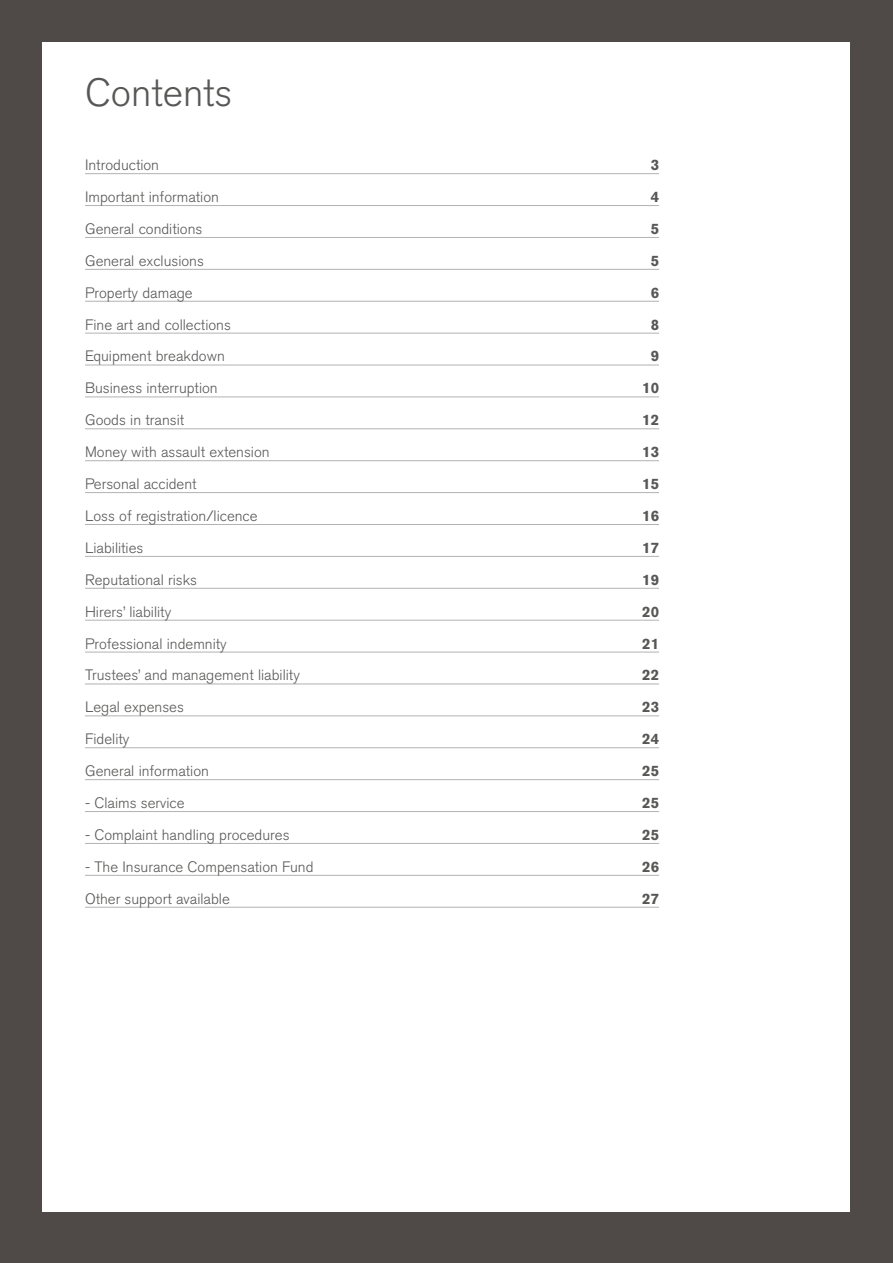
<style>
.page{position:relative;width:893px;height:1263px;background:#4f4a47}
.page>*{position:absolute;margin:0;border:0;box-sizing:border-box;transform-origin:0 0}
.t1{font:300 39px "Akzidenz Grotesk BQ";color:#575756}
.t2{font:300 15px "Akzidenz Grotesk BQ";color:#575756}
.t3{font:700 15px "Akzidenz Grotesk BQ";color:#575756}
</style>
<div class="page">
<div style="left:43px;top:43px;width:807px;height:1169px;background:#fff"></div>
<hr style="left:85px;top:173px;width:574px;height:1px;background:#b3b2b2">
<hr style="left:85px;top:205px;width:574px;height:1px;background:#b3b2b2">
<hr style="left:85px;top:237px;width:574px;height:1px;background:#b3b2b2">
<hr style="left:85px;top:269px;width:574px;height:1px;background:#b3b2b2">
<hr style="left:85px;top:301px;width:574px;height:1px;background:#b3b2b2">
<hr style="left:85px;top:333px;width:574px;height:1px;background:#b3b2b2">
<hr style="left:85px;top:365px;width:574px;height:1px;background:#b3b2b2">
<hr style="left:85px;top:396px;width:574px;height:1px;background:#b3b2b2">
<hr style="left:85px;top:428px;width:574px;height:1px;background:#b3b2b2">
<hr style="left:85px;top:460px;width:574px;height:1px;background:#b3b2b2">
<hr style="left:85px;top:492px;width:574px;height:1px;background:#b3b2b2">
<hr style="left:85px;top:524px;width:574px;height:1px;background:#b3b2b2">
<hr style="left:85px;top:556px;width:574px;height:1px;background:#b3b2b2">
<hr style="left:85px;top:588px;width:574px;height:1px;background:#b3b2b2">
<hr style="left:85px;top:620px;width:574px;height:1px;background:#b3b2b2">
<hr style="left:85px;top:652px;width:574px;height:1px;background:#b3b2b2">
<hr style="left:85px;top:684px;width:574px;height:1px;background:#b3b2b2">
<hr style="left:85px;top:715px;width:574px;height:1px;background:#b3b2b2">
<hr style="left:85px;top:747px;width:574px;height:1px;background:#b3b2b2">
<hr style="left:85px;top:779px;width:574px;height:1px;background:#b3b2b2">
<hr style="left:85px;top:811px;width:574px;height:1px;background:#b3b2b2">
<hr style="left:85px;top:843px;width:574px;height:1px;background:#b3b2b2">
<hr style="left:85px;top:875px;width:574px;height:1px;background:#b3b2b2">
<hr style="left:85px;top:907px;width:574px;height:1px;background:#b3b2b2">
<h1 class="t1" style="left:85px;top:71px;width:149px">Contents</h1>
<p class="t2" style="left:85px;top:156px;width:76px">Introduction</p>
<p class="t3" style="left:651px;top:156px;width:10px">3</p>
<p class="t2" style="left:85px;top:188px;width:135px">Important information</p>
<p class="t3" style="left:651px;top:188px;width:10px">4</p>
<p class="t2" style="left:85px;top:220px;width:119px">General conditions</p>
<p class="t3" style="left:651px;top:220px;width:10px">5</p>
<p class="t2" style="left:85px;top:252px;width:120px">General exclusions</p>
<p class="t3" style="left:651px;top:252px;width:10px">5</p>
<p class="t2" style="left:85px;top:284px;width:109px">Property damage</p>
<p class="t3" style="left:651px;top:284px;width:10px">6</p>
<p class="t2" style="left:85px;top:316px;width:147px">Fine art and collections</p>
<p class="t3" style="left:651px;top:316px;width:10px">8</p>
<p class="t2" style="left:85px;top:348px;width:141px">Equipment breakdown</p>
<p class="t3" style="left:651px;top:348px;width:10px">9</p>
<p class="t2" style="left:85px;top:380px;width:134px">Business interruption</p>
<p class="t3" style="left:642px;top:379px;width:18px">10</p>
<p class="t2" style="left:85px;top:412px;width:101px">Goods in transit</p>
<p class="t3" style="left:642px;top:411px;width:18px">12</p>
<p class="t2" style="left:85px;top:443px;width:186px">Money with assault extension</p>
<p class="t3" style="left:642px;top:443px;width:18px">13</p>
<p class="t2" style="left:85px;top:475px;width:113px">Personal accident</p>
<p class="t3" style="left:642px;top:475px;width:18px">15</p>
<p class="t2" style="left:85px;top:507px;width:174px">Loss of registration/licence</p>
<p class="t3" style="left:642px;top:507px;width:18px">16</p>
<p class="t2" style="left:85px;top:539px;width:60px">Liabilities</p>
<p class="t3" style="left:642px;top:539px;width:18px">17</p>
<p class="t2" style="left:85px;top:571px;width:114px">Reputational risks</p>
<p class="t3" style="left:642px;top:571px;width:18px">19</p>
<p class="t2" style="left:85px;top:603px;width:88px">Hirers’ liability</p>
<p class="t3" style="left:642px;top:603px;width:18px">20</p>
<p class="t2" style="left:85px;top:635px;width:143px">Professional indemnity</p>
<p class="t3" style="left:642px;top:635px;width:18px">21</p>
<p class="t2" style="left:85px;top:667px;width:216px">Trustees’ and management liability</p>
<p class="t3" style="left:642px;top:666px;width:18px">22</p>
<p class="t2" style="left:85px;top:699px;width:100px">Legal expenses</p>
<p class="t3" style="left:642px;top:698px;width:18px">23</p>
<p class="t2" style="left:85px;top:730px;width:46px">Fidelity</p>
<p class="t3" style="left:642px;top:730px;width:18px">24</p>
<p class="t2" style="left:85px;top:762px;width:125px">General information</p>
<p class="t3" style="left:642px;top:762px;width:18px">25</p>
<p class="t2" style="left:85px;top:794px;width:101px">- Claims service</p>
<p class="t3" style="left:642px;top:794px;width:18px">25</p>
<p class="t2" style="left:85px;top:826px;width:206px">- Complaint handling procedures</p>
<p class="t3" style="left:642px;top:826px;width:18px">25</p>
<p class="t2" style="left:85px;top:858px;width:230px">- The Insurance Compensation Fund</p>
<p class="t3" style="left:642px;top:858px;width:18px">26</p>
<p class="t2" style="left:85px;top:890px;width:146px">Other support available</p>
<p class="t3" style="left:642px;top:890px;width:18px">27</p>
</div>
